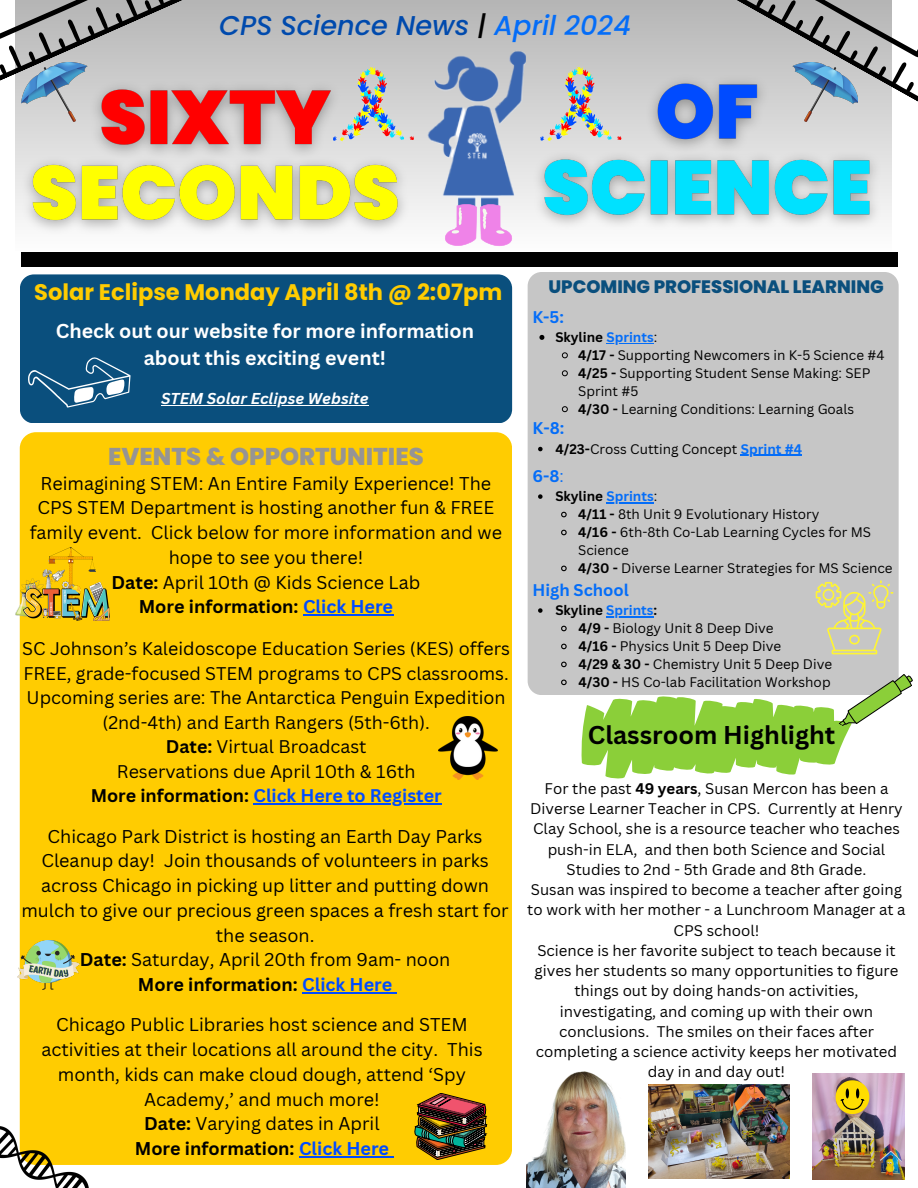
<style>
.page{position:relative;width:918px;height:1188px;background:#fff}
.page>*{position:absolute;margin:0;border:0;box-sizing:border-box;transform-origin:0 0}
.t1{font:italic 500 27.15px "Poppins";color:#004aad}
.t2{font:700 25.05px "Canva Sans";color:#000}
.t3{font:800 24.3px "Poppins";color:#969494}
.t4{font:700 22.5px "Poppins";color:#ffcc01}
.t5{font:700 19.5px/27px "Canva Sans";color:#fff;text-align:center}
.t6{font:18px/24.8px "Canva Sans";color:#000;text-align:center}
.t7{font:700 18px "Canva Sans";color:#000}
.t8{font:800 18px "Poppins";color:#0a4f7d}
.t9{font:17.85px/24.6px "Canva Sans";color:#000;text-align:center}
.t10{font:700 17.85px "Canva Sans";color:#004bff}
.t11{font:700 16.5px "Canva Sans";color:#046df8}
.t12{font:italic 700 15.3px "Canva Sans";color:#fff}
.t13{font:15px/20.2px "Canva Sans";color:#000;text-align:center}
.t14{font:13.5px/18px "Canva Sans";color:#000}
.t15{font:700 13.5px "Canva Sans";color:#000}
.s1{color:#000}
.s2{color:#046df8}
.s3{font-weight:400}
.s4{font-weight:700}
.s5{color:#004bff}
.s6{font-weight:700;color:#004bff}
.s7{font-weight:700;color:#046df8}
</style>
<div class="page">
<div style="left:20px;top:274px;width:492px;height:149px;background:#0a4f7d;border-radius:14px"></div>
<div style="left:20px;top:432px;width:492px;height:733px;background:#ffcc01;border-radius:16px"></div>
<svg style="left:282px;top:0;width:361px;height:247px;background:#bebebe"></svg>
<img style="left:15px;top:64px;width:404px;height:183px">
<div style="left:21px;top:252px;width:877px;height:14px;background:#000"></div>
<svg style="left:0;top:0;width:282px;height:92px;background:#b4b2b2"></svg>
<svg style="left:643px;top:0;width:275px;height:112px;background:#b1b1b1"></svg>
<img style="left:547px;top:59px;width:344px;height:182px">
<img style="left:414px;top:35px;width:133px;height:211px">
<img style="left:0;top:1127px;width:88px;height:61px">
<div style="left:528px;top:272px;width:371px;height:423px;background:#c6c6c6;border-radius:14px"></div>
<svg style="left:581px;top:667px;width:332px;height:112px"></svg>
<svg style="left:538px;top:608px;width:5px;height:5px"></svg>
<hr style="left:606px;top:616px;width:48px;height:1px;background:#046df8">
<svg style="left:561px;top:625px;width:6px;height:7px"></svg>
<svg style="left:561px;top:643px;width:6px;height:7px"></svg>
<svg style="left:561px;top:661px;width:6px;height:7px"></svg>
<svg style="left:561px;top:679px;width:6px;height:7px"></svg>
<svg style="left:816px;top:580px;width:77px;height:74px"></svg>
<img style="left:540px;top:67px;width:81px;height:74px">
<img style="left:333px;top:67px;width:81px;height:74px">
<img style="left:21px;top:62px;width:67px;height:60px">
<img style="left:792px;top:62px;width:66px;height:60px">
<svg style="left:445px;top:203px;width:67px;height:43px"></svg>
<hr style="left:303px;top:615px;width:90px;height:1px;background:#004bff">
<img style="left:15px;top:548px;width:95px;height:73px">
<hr style="left:302px;top:992px;width:90px;height:1px;background:#004bff">
<img style="left:18px;top:941px;width:62px;height:48px">
<hr style="left:299px;top:1156px;width:90px;height:1px;background:#004bff">
<img style="left:414px;top:1093px;width:73px;height:67px">
<img style="left:526px;top:1071px;width:99px;height:117px">
<img style="left:648px;top:1084px;width:141px;height:95px">
<img style="left:812px;top:1074px;width:93px;height:105px">
<svg style="left:836px;top:1080px;width:33px;height:34px"></svg>
<hr style="left:254px;top:803px;width:188px;height:2px;background:#004bff">
<img style="left:438px;top:716px;width:60px;height:63px">
<svg style="left:539px;top:335px;width:5px;height:5px"></svg>
<hr style="left:606px;top:343px;width:48px;height:1px;background:#046df8">
<svg style="left:561px;top:352px;width:7px;height:7px"></svg>
<svg style="left:561px;top:370px;width:7px;height:7px"></svg>
<svg style="left:561px;top:406px;width:7px;height:7px"></svg>
<svg style="left:538px;top:494px;width:5px;height:5px"></svg>
<hr style="left:606px;top:502px;width:48px;height:1px;background:#046df8">
<svg style="left:561px;top:511px;width:6px;height:7px"></svg>
<svg style="left:561px;top:529px;width:6px;height:7px"></svg>
<svg style="left:561px;top:565px;width:6px;height:7px"></svg>
<svg style="left:28px;top:357px;width:102px;height:51px"></svg>
<hr style="left:161px;top:405px;width:208px;height:1px;background:#fff">
<svg style="left:538px;top:447px;width:5px;height:4px"></svg>
<hr style="left:741px;top:455px;width:61px;height:1px;background:#046df8">
<h5 class="t1" style="left:219px;top:6px;width:413px">CPS Science News <span class="s1">|</span> <span class="s2">April 2024</span></h5>
<p class="t4" style="left:34px;top:277px;width:470px">Solar Eclipse Monday April 8th @ 2:07pm</p>
<p class="t8" style="left:548px;top:274px;width:337px">UPCOMING PROFESSIONAL LEARNING</p>
<p class="t5" style="left:56px;top:317px;width:420px">Check out our website for more information about this exciting event!</p>
<p class="t12" style="left:161px;top:388px;width:209px">STEM Solar Eclipse Website</p>
<p class="t11" style="left:532px;top:305px;width:33px">K-5:</p>
<p class="t15" style="left:555px;top:327px;width:103px">Skyline <span class="s2">Sprints</span><span class="s3">:</span></p>
<p class="t14" style="left:578px;top:346px;width:308px"><span class="s4">4/17 -</span> Supporting Newcomers in K-5 Science #4</p>
<p class="t14" style="left:578px;top:364px;width:294px"><span class="s4">4/25 -</span> Supporting Student Sense Making: SEP</p>
<p class="t14" style="left:578px;top:381px;width:277px">Sprint #5<br><span class="s4">4/30 -</span> Learning Conditions: Learning Goals</p>
<p class="t3" style="left:108px;top:439px;width:317px">EVENTS &amp; OPPORTUNITIES</p>
<h6 class="t6" style="left:30px;top:470px;width:474px">Reimagining STEM: An Entire Family Experience! The CPS STEM Department is hosting another fun &amp; FREE family event. Click below for more information and we hope to see you there!</h6>
<p class="t6" style="left:112px;top:569px;width:310px"><span class="s4">Date:</span> April 10th @ Kids Science Lab</p>
<p class="t7" style="left:139px;top:594px;width:256px">More information: <span class="s5">Click Here</span></p>
<p class="t9" style="left:22px;top:636px;width:489px">SC Johnson’s Kaleidoscope Education Series (KES) offers FREE, grade-focused STEM programs to CPS classrooms.<br>Upcoming series are: The Antarctica Penguin Expedition (2nd-4th) and Earth Rangers (5th-6th).</p>
<p class="t9" style="left:166px;top:734px;width:202px"><span class="s4">Date:</span> Virtual Broadcast</p>
<p class="t9" style="left:117px;top:759px;width:300px">Reservations due April 10th &amp; 16th</p>
<p class="t10" style="left:91px;top:783px;width:353px"><span class="s1">More information:</span> Click Here to Register</p>
<p class="t6" style="left:21px;top:823px;width:489px">Chicago Park District is hosting an Earth Day Parks Cleanup day! Join thousands of volunteers in parks across Chicago in picking up litter and putting down mulch to give our precious green spaces a fresh start for the season.</p>
<p class="t6" style="left:80px;top:947px;width:372px"><span class="s4">Date:</span> Saturday, April 20th from 9am- noon<br><span class="s4">More information:</span> <span class="s6">Click Here</span></p>
<p class="t6" style="left:41px;top:1012px;width:443px">Chicago Public Libraries host science and STEM activities at their locations all around the city. This month, kids can make cloud dough, attend ‘Spy Academy,’ and much more!</p>
<p class="t6" style="left:144px;top:1111px;width:237px"><span class="s4">Date:</span> Varying dates in April</p>
<p class="t7" style="left:135px;top:1136px;width:256px">More information: <span class="s5">Click Here</span></p>
<p class="t11" style="left:532px;top:417px;width:33px">K-8:</p>
<p class="t14" style="left:555px;top:439px;width:248px"><span class="s4">4/23-</span>Cross Cutting Concept <span class="s7">Sprint #4</span></p>
<p class="t11" style="left:532px;top:464px;width:33px">6-8<span class="s3">:</span></p>
<p class="t15" style="left:555px;top:487px;width:103px">Skyline <span class="s2">Sprints</span><span class="s3">:</span></p>
<p class="t14" style="left:578px;top:505px;width:243px"><span class="s4">4/11 -</span> 8th Unit 9 Evolutionary History</p>
<p class="t14" style="left:578px;top:523px;width:294px"><span class="s4">4/16 -</span> 6th-8th Co-Lab Learning Cycles for MS<br>Science</p>
<p class="t14" style="left:578px;top:559px;width:316px"><span class="s4">4/30 -</span> Diverse Learner Strategies for MS Science</p>
<p class="t11" style="left:532px;top:578px;width:98px">High School</p>
<h2 class="t15" style="left:555px;top:601px;width:104px">Skyline <span class="s2">Sprints</span>:</h2>
<p class="t14" style="left:578px;top:619px;width:197px"><span class="s4">4/9 -</span> Biology Unit 8 Deep Dive</p>
<p class="t14" style="left:578px;top:637px;width:205px"><span class="s4">4/16 -</span> Physics Unit 5 Deep Dive</p>
<p class="t14" style="left:578px;top:655px;width:255px"><span class="s4">4/29 &amp; 30 -</span> Chemistry Unit 5 Deep Dive</p>
<p class="t14" style="left:578px;top:673px;width:254px"><span class="s4">4/30 -</span> HS Co-lab Facilitation Workshop</p>
<p class="t2" style="left:588px;top:717px;width:249px">Classroom Highlight</p>
<p class="t13" style="left:530px;top:778px;width:374px">For the past <span class="s4">49 years</span>, Susan Mercon has been a Diverse Learner Teacher in CPS. Currently at Henry Clay School, she is a resource teacher who teaches push-in ELA, and then both Science and Social Studies to 2nd - 5th Grade and 8th Grade.</p>
<p class="t13" style="left:527px;top:879px;width:380px">Susan was inspired to become a teacher after going to work with her mother - a Lunchroom Manager at a<br>CPS school!</p>
<p class="t13" style="left:535px;top:940px;width:365px">Science is her favorite subject to teach because it gives her students so many opportunities to figure things out by doing hands-on activities, investigating, and coming up with their own conclusions. The smiles on their faces after completing a science activity keeps her motivated day in and day out!</p>
</div>
